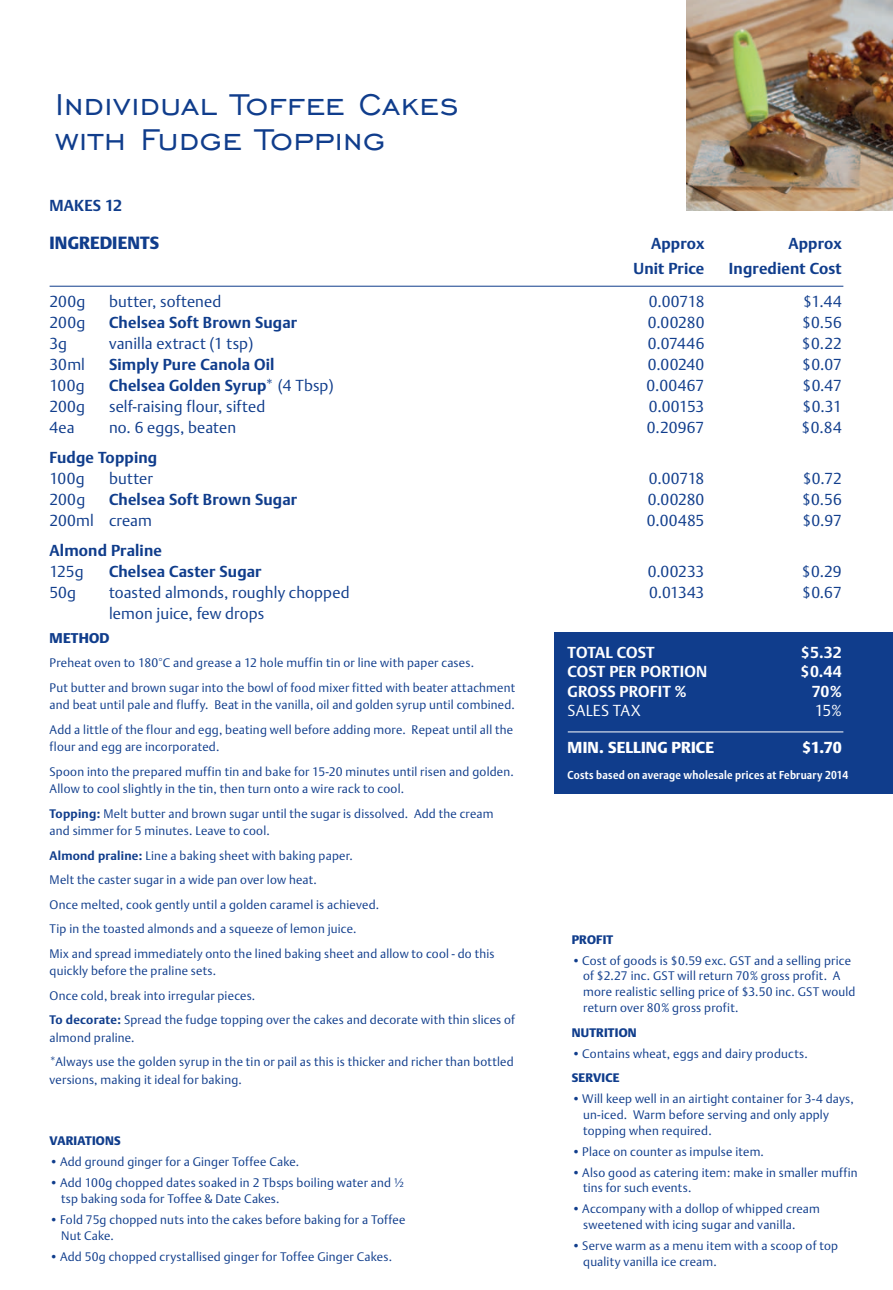
<style>
.page{position:relative;width:893px;height:1290px;background:#fff}
.page>*{position:absolute;margin:0;border:0;box-sizing:border-box;transform-origin:0 0}
.t1{font:38.5px/35px "Engravers Gothic BT";letter-spacing:.01em;color:#103d8c}
.t2{font:900 17.5px "DTL Argo T";letter-spacing:.01em;color:#103d8c}
.t3{font:300 15.75px "DTL Argo T";letter-spacing:.005em;color:#103d8c}
.t4{font:700 15.75px "DTL Argo T";letter-spacing:.01em;color:#103d8c}
.t5{font:700 15.75px "DTL Argo T";letter-spacing:.005em;color:#fff}
.t6{font:900 15.75px "DTL Argo T";letter-spacing:.01em;color:#fff}
.t7{font:300 15.75px "DTL Argo T";letter-spacing:.01em;color:#fff}
.t8{font:900 14px "DTL Argo T";letter-spacing:.015em;color:#103d8c}
.t9{font:300 12.25px/24.5px "DTL Argo T";letter-spacing:.015em;color:#103d8c}
.t10{font:900 12.25px "DTL Argo T";letter-spacing:.02em;color:#103d8c}
.t11{font:700 11.38px "DTL Argo T";letter-spacing:.02em;color:#fff;scale:.9 1}
.s1{font-weight:300}
.s2{font-weight:700}
</style>
<div class="page">
<img style="left:687px;top:0;width:206px;height:211px">
<div style="left:555px;top:632px;width:338px;height:161px;background:#103d8c"></div>
<hr style="left:50px;top:286px;width:793px;height:1px;background:#103d8c">
<hr style="left:568px;top:731px;width:275px;height:1px;background:#fff">
<h1 class="t1" style="left:55px;top:86px;width:405px">Individual Toffee Cakes with Fudge Topping</h1>
<p class="t4" style="left:50px;top:196px;width:74px">MAKES 12</p>
<h2 class="t2" style="left:50px;top:233px;width:111px">INGREDIENTS</h2>
<p class="t4" style="left:651px;top:234px;width:55px">Approx</p>
<p class="t4" style="left:788px;top:234px;width:55px">Approx</p>
<p class="t4" style="left:633px;top:259px;width:72px">Unit Price</p>
<p class="t4" style="left:729px;top:259px;width:114px">Ingredient Cost</p>
<p class="t3" style="left:50px;top:292px;width:37px">200g</p>
<p class="t3" style="left:109px;top:292px;width:114px">butter, softened</p>
<p class="t3" style="left:649px;top:292px;width:57px">0.00718</p>
<p class="t3" style="left:803px;top:292px;width:40px">$1.44</p>
<p class="t3" style="left:50px;top:313px;width:37px">200g</p>
<p class="t4" style="left:109px;top:313px;width:190px">Chelsea Soft Brown Sugar</p>
<p class="t3" style="left:648px;top:313px;width:58px">0.00280</p>
<p class="t3" style="left:802px;top:313px;width:41px">$0.56</p>
<p class="t3" style="left:50px;top:334px;width:19px">3g</p>
<p class="t3" style="left:109px;top:334px;width:146px">vanilla extract (1 tsp)</p>
<p class="t3" style="left:648px;top:334px;width:58px">0.07446</p>
<p class="t3" style="left:802px;top:334px;width:41px">$0.22</p>
<p class="t3" style="left:50px;top:355px;width:37px">30ml</p>
<p class="t4" style="left:109px;top:355px;width:167px">Simply Pure Canola Oil</p>
<p class="t3" style="left:648px;top:355px;width:58px">0.00240</p>
<p class="t3" style="left:802px;top:355px;width:41px">$0.07</p>
<p class="t3" style="left:50px;top:376px;width:37px">100g</p>
<p class="t4" style="left:109px;top:376px;width:226px">Chelsea Golden Syrup<span class="s1">* (4 Tbsp)</span></p>
<p class="t3" style="left:647px;top:376px;width:59px">0.00467</p>
<p class="t3" style="left:802px;top:376px;width:41px">$0.47</p>
<p class="t3" style="left:50px;top:397px;width:37px">200g</p>
<p class="t3" style="left:109px;top:397px;width:158px">self-raising flour, sifted</p>
<p class="t3" style="left:649px;top:397px;width:57px">0.00153</p>
<p class="t3" style="left:802px;top:397px;width:41px">$0.31</p>
<p class="t3" style="left:50px;top:418px;width:27px">4ea</p>
<p class="t3" style="left:109px;top:418px;width:129px">no. 6 eggs, beaten</p>
<p class="t3" style="left:647px;top:418px;width:59px">0.20967</p>
<p class="t3" style="left:802px;top:418px;width:42px">$0.84</p>
<p class="t4" style="left:50px;top:448px;width:109px">Fudge Topping</p>
<p class="t3" style="left:50px;top:469px;width:37px">100g</p>
<p class="t3" style="left:109px;top:469px;width:45px">butter</p>
<p class="t3" style="left:649px;top:469px;width:57px">0.00718</p>
<p class="t3" style="left:803px;top:469px;width:41px">$0.72</p>
<p class="t3" style="left:50px;top:490px;width:37px">200g</p>
<p class="t4" style="left:109px;top:490px;width:190px">Chelsea Soft Brown Sugar</p>
<p class="t3" style="left:648px;top:490px;width:58px">0.00280</p>
<p class="t3" style="left:802px;top:490px;width:41px">$0.56</p>
<p class="t3" style="left:50px;top:511px;width:104px">200ml cream</p>
<p class="t3" style="left:647px;top:511px;width:59px">0.00485</p>
<p class="t3" style="left:802px;top:511px;width:41px">$0.97</p>
<p class="t4" style="left:50px;top:541px;width:114px">Almond Praline</p>
<p class="t3" style="left:50px;top:562px;width:36px">125g</p>
<p class="t4" style="left:109px;top:562px;width:154px">Chelsea Caster Sugar</p>
<p class="t3" style="left:648px;top:562px;width:58px">0.00233</p>
<p class="t3" style="left:802px;top:562px;width:41px">$0.29</p>
<p class="t3" style="left:50px;top:583px;width:28px">50g</p>
<p class="t3" style="left:109px;top:583px;width:242px">toasted almonds, roughly chopped</p>
<p class="t3" style="left:649px;top:583px;width:57px">0.01343</p>
<p class="t3" style="left:802px;top:583px;width:41px">$0.67</p>
<p class="t3" style="left:109px;top:604px;width:157px">lemon juice, few drops</p>
<p class="t8" style="left:50px;top:629px;width:61px">METHOD</p>
<p class="t9" style="left:50px;top:651px;width:467px">Preheat oven to 180°C and grease a 12 hole muffin tin or line with paper cases.<br>Put butter and brown sugar into the bowl of food mixer fitted with beater attachment</p>
<p class="t9" style="left:50px;top:693px;width:467px">and beat until pale and fluffy. Beat in the vanilla, oil and golden syrup until combined.<br>Add a little of the flour and egg, beating well before adding more. Repeat until all the</p>
<p class="t9" style="left:50px;top:735px;width:466px">flour and egg are incorporated.<br>Spoon into the prepared muffin tin and bake for 15-20 minutes until risen and golden.</p>
<p class="t9" style="left:50px;top:777px;width:445px">Allow to cool slightly in the tin, then turn onto a wire rack to cool.<br><span class="s2">Topping:</span> Melt butter and brown sugar until the sugar is dissolved. Add the cream</p>
<p class="t9" style="left:50px;top:819px;width:446px">and simmer for 5 minutes. Leave to cool.<br><span class="s2">Almond praline:</span> Line a baking sheet with baking paper.<br>Melt the caster sugar in a wide pan over low heat.<br>Once melted, cook gently until a golden caramel is achieved.<br>Tip in the toasted almonds and a squeeze of lemon juice.<br>Mix and spread immediately onto the lined baking sheet and allow to cool - do this</p>
<p class="t9" style="left:50px;top:959px;width:467px">quickly before the praline sets.<br>Once cold, break into irregular pieces.<br><span class="s2">To decorate:</span> Spread the fudge topping over the cakes and decorate with thin slices of</p>
<p class="t9" style="left:50px;top:1025px;width:466px">almond praline.<br>*Always use the golden syrup in the tin or pail as this is thicker and richer than bottled</p>
<p class="t9" style="left:50px;top:1067px;width:194px">versions, making it ideal for baking.</p>
<p class="t10" style="left:50px;top:1133px;width:73px">VARIATIONS</p>
<p class="t9" style="left:50px;top:1149px;width:251px">• Add ground ginger for a Ginger Toffee Cake.</p>
<p class="t9" style="left:61px;top:1175px;width:344px;line-height:15.8px;text-indent:-11px">• Add 100g chopped dates soaked in 2 Tbsps boiling water and ½ tsp baking soda for Toffee &amp; Date Cakes.</p>
<p class="t9" style="left:61px;top:1212px;width:346px;line-height:15.8px;text-indent:-11px">• Fold 75g chopped nuts into the cakes before baking for a Toffee<br>Nut Cake.</p>
<p class="t9" style="left:50px;top:1244px;width:344px">• Add 50g chopped crystallised ginger for Toffee Ginger Cakes.</p>
<p class="t5" style="left:568px;top:643px;width:89px">TOTAL COST</p>
<p class="t5" style="left:801px;top:643px;width:43px">$5.32</p>
<p class="t5" style="left:568px;top:662px;width:141px">COST PER PORTION</p>
<p class="t5" style="left:800px;top:662px;width:43px">$0.44</p>
<p class="t5" style="left:568px;top:682px;width:121px">GROSS PROFIT %</p>
<p class="t5" style="left:812px;top:682px;width:31px">70%</p>
<p class="t7" style="left:568px;top:701px;width:74px">SALES TAX</p>
<p class="t7" style="left:815px;top:701px;width:29px">15%</p>
<p class="t6" style="left:568px;top:738px;width:148px">MIN. SELLING PRICE</p>
<p class="t6" style="left:802px;top:738px;width:41px">$1.70</p>
<p class="t11" style="left:568px;top:768px;width:313px">Costs based on average wholesale prices at February 2014</p>
<p class="t10" style="left:572px;top:932px;width:43px">PROFIT</p>
<p class="t9" style="left:583px;top:953px;width:274px;line-height:15.8px;text-indent:-11px">• Cost of goods is $0.59 exc. GST and a selling price of $2.27 inc. GST will return 70% gross profit. A more realistic selling price of $3.50 inc. GST would return over 80% gross profit.</p>
<p class="t10" style="left:572px;top:1025px;width:66px">NUTRITION</p>
<p class="t9" style="left:572px;top:1041px;width:238px">• Contains wheat, eggs and dairy products.</p>
<p class="t10" style="left:572px;top:1070px;width:49px">SERVICE</p>
<p class="t9" style="left:583px;top:1091px;width:272px;line-height:15.8px;text-indent:-11px">• Will keep well in an airtight container for 3-4 days, un-iced. Warm before serving and only apply topping when required.</p>
<p class="t9" style="left:572px;top:1139px;width:194px">• Place on counter as impulse item.</p>
<p class="t9" style="left:583px;top:1164px;width:276px;line-height:15.8px;text-indent:-11px">• Also good as catering item: make in smaller muffin tins for such events.</p>
<p class="t9" style="left:583px;top:1201px;width:238px;line-height:15.8px;text-indent:-11px">• Accompany with a dollop of whipped cream sweetened with icing sugar and vanilla.</p>
<p class="t9" style="left:583px;top:1238px;width:256px;line-height:15.8px;text-indent:-11px">• Serve warm as a menu item with a scoop of top quality vanilla ice cream.</p>
</div>
